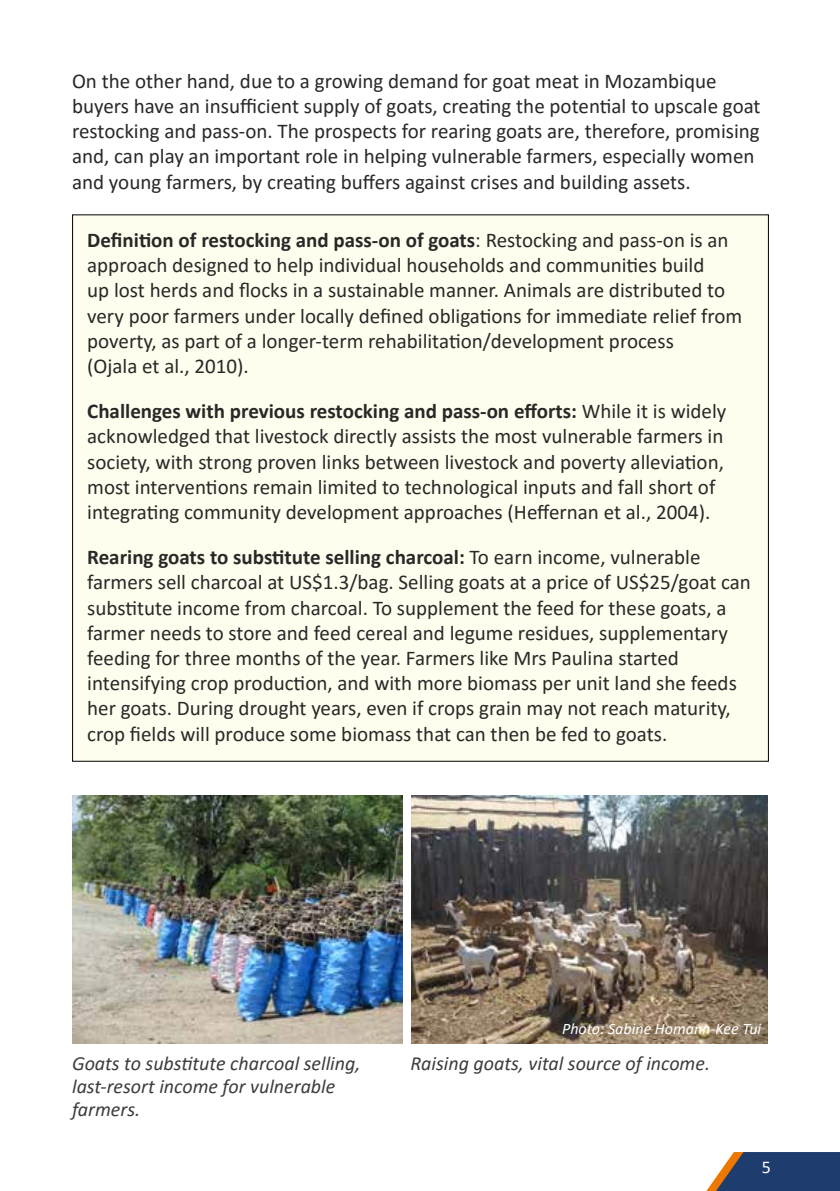
<style>
.page{position:relative;width:840px;height:1191px;background:#fff}
.page>*{position:absolute;margin:0;border:0;box-sizing:border-box;transform-origin:0 0}
.t1{font:21px/25.2px "Calibri";color:#282827}
.t2{font:italic 20px/23px "Calibri";color:#3c3c3b}
.t3{font:18px "Calibri";color:#fff}
.t4{font:italic 16px "Calibri";color:#fff}
.s1{font-weight:700}
</style>
<div class="page">
<svg style="left:706px;top:1152px;width:133px;height:39px;background:#455675"></svg>
<div style="left:72px;top:215px;width:696px;height:546px;background:#fffdee"></div>
<img style="left:72px;top:795px;width:330px;height:248px">
<img style="left:411px;top:795px;width:356px;height:248px">
<p class="t1" style="left:72px;top:68px;width:689px">On the other hand, due to a growing demand for goat meat in Mozambique buyers have an insufficient supply of goats, creating the potential to upscale goat restocking and pass-on. The prospects for rearing goats are, therefore, promising and, can play an important role in helping vulnerable farmers, especially women and young farmers, by creating buffers against crises and building assets.</p>
<p class="t1" style="left:87px;top:227px;width:656px"><span class="s1">Definition of restocking and pass-on of goats</span>: Restocking and pass-on is an approach designed to help individual households and communities build<br>up lost herds and flocks in a sustainable manner. Animals are distributed to very poor farmers under locally defined obligations for immediate relief from poverty, as part of a longer-term rehabilitation/development process<br>(Ojala et al., 2010).</p>
<p class="t1" style="left:87px;top:398px;width:640px"><span class="s1">Challenges with previous restocking and pass-on efforts:</span> While it is widely acknowledged that livestock directly assists the most vulnerable farmers in society, with strong proven links between livestock and poverty alleviation, most interventions remain limited to technological inputs and fall short of integrating community development approaches (Heffernan et al., 2004).</p>
<p class="t1" style="left:87px;top:544px;width:664px"><span class="s1">Rearing goats to substitute selling charcoal:</span> To earn income, vulnerable farmers sell charcoal at US$1.3/bag. Selling goats at a price of US$25/goat can substitute income from charcoal. To supplement the feed for these goats, a farmer needs to store and feed cereal and legume residues, supplementary feeding for three months of the year. Farmers like Mrs Paulina started intensifying crop production, and with more biomass per unit land she feeds her goats. During drought years, even if crops grain may not reach maturity, crop fields will produce some biomass that can then be fed to goats.</p>
<p class="t4" style="left:561px;top:1018px;width:201px">Photo: Sabine Homann-Kee Tui</p>
<p class="t2" style="left:72px;top:1050px;width:290px">Goats to substitute charcoal selling,</p>
<p class="t2" style="left:410px;top:1050px;width:301px">Raising goats, vital source of income.</p>
<p class="t2" style="left:72px;top:1073px;width:265px">last-resort income for vulnerable farmers.</p>
<p class="t3" style="left:761px;top:1154px;width:11px">5</p>
</div>
